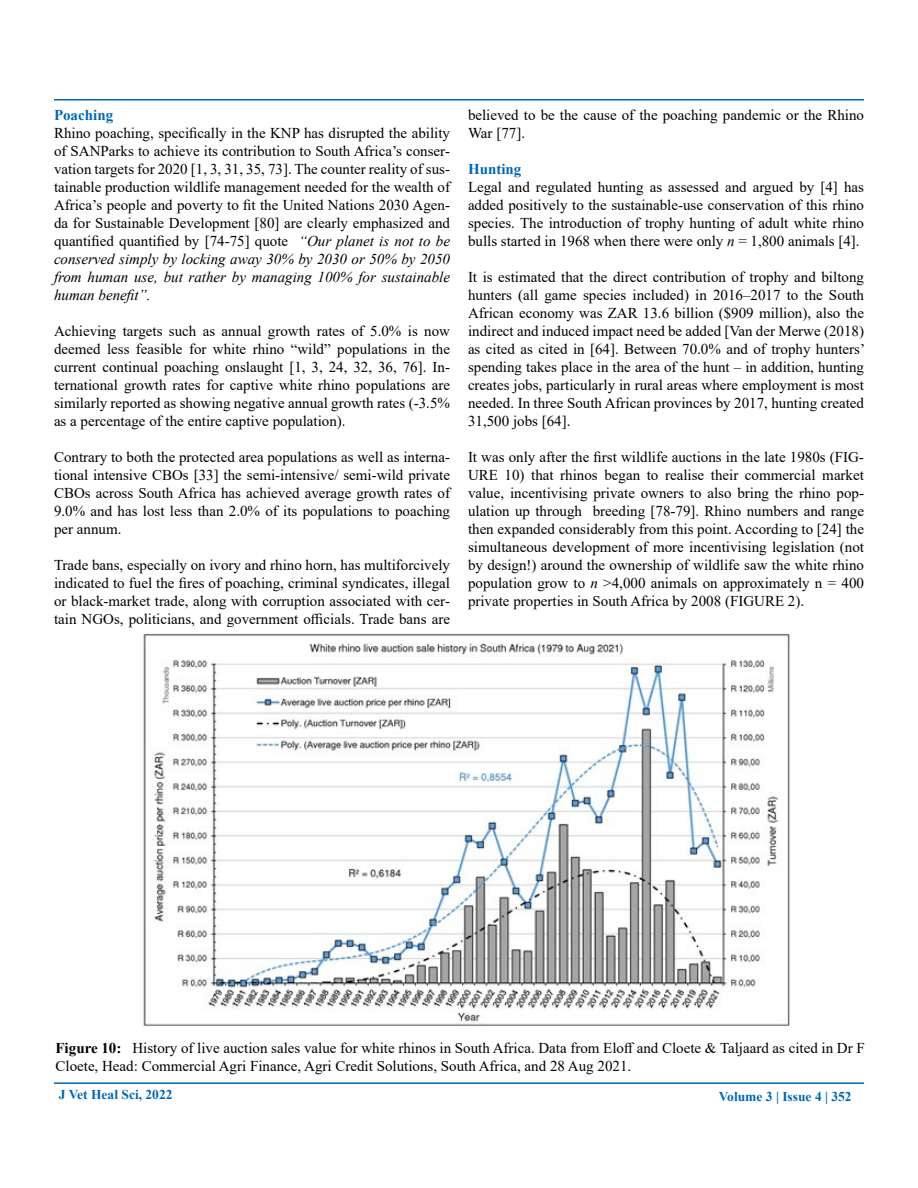
<style>
.page{position:relative;width:918px;height:1188px;background:#fff}
.page>*{position:absolute;margin:0;border:0;box-sizing:border-box;transform-origin:0 0}
.t1{font:15px/18px "Times New Roman";color:#000;text-align:justify}
.t2{font:700 15px "Times New Roman";color:#0066b3}
.t3{font:700 13.5px "Times New Roman";color:#0066b3}
.s1{font-style:italic}
.s2{font-weight:700}
</style>
<div class="page">
<hr style="left:54px;top:99px;width:810px;height:1px;background:#0066b3">
<hr style="left:54px;top:1082px;width:810px;height:2px;background:#0066b3">
<img style="left:143px;top:634px;width:647px;height:393px">
<p class="t2" style="left:54px;top:104px;width:61px">Poaching</p>
<p class="t1" style="left:54px;top:123px;width:398px">Rhino poaching, specifically in the KNP has disrupted the ability of SANParks to achieve its contribution to South Africa’s conser&shy;vation targets for 2020 [1, 3, 31, 35, 73]. The counter reality of sus&shy;tainable production wildlife management needed for the wealth of Africa’s people and poverty to fit the United Nations 2030 Agen&shy;da for Sustainable Development [80] are clearly emphasized and quantified quantified by [74-75] quote <span class="s1">“Our planet is not to be conserved simply by locking away 30% by 2030 or 50% by 2050 from human use, but rather by managing 100% for sustainable human benefit”.</span></p>
<p class="t1" style="left:54px;top:321px;width:398px">Achieving targets such as annual growth rates of 5.0% is now deemed less feasible for white rhino “wild” populations in the current continual poaching onslaught [1, 3, 24, 32, 36, 76]. In&shy;ternational growth rates for captive white rhino populations are similarly reported as showing negative annual growth rates (-3.5% as a percentage of the entire captive population).</p>
<p class="t1" style="left:54px;top:447px;width:398px">Contrary to both the protected area populations as well as interna&shy;tional intensive CBOs [33] the semi-intensive/ semi-wild private CBOs across South Africa has achieved average growth rates of 9.0% and has lost less than 2.0% of its populations to poaching per annum.</p>
<p class="t1" style="left:54px;top:555px;width:398px">Trade bans, especially on ivory and rhino horn, has multiforcively indicated to fuel the fires of poaching, criminal syndicates, illegal or black-market trade, along with corruption associated with cer&shy;tain NGOs, politicians, and government officials. Trade bans are</p>
<p class="t1" style="left:468px;top:106px;width:398px">believed to be the cause of the poaching pandemic or the Rhino<br>War [77].</p>
<p class="t2" style="left:468px;top:158px;width:55px">Hunting</p>
<p class="t1" style="left:468px;top:178px;width:398px">Legal and regulated hunting as assessed and argued by [4] has added positively to the sustainable-use conservation of this rhino species. The introduction of trophy hunting of adult white rhino bulls started in 1968 when there were only <span class="s1">n</span> = 1,800 animals [4].</p>
<p class="t1" style="left:468px;top:268px;width:399px">It is estimated that the direct contribution of trophy and biltong hunters (all game species included) in 2016–2017 to the South African economy was ZAR 13.6 billion ($909 million), also the indirect and induced impact need be added [Van der Merwe (2018) as cited as cited in [64]. Between 70.0% and of trophy hunters’ spending takes place in the area of the hunt – in addition, hunting creates jobs, particularly in rural areas where employment is most needed. In three South African provinces by 2017, hunting created 31,500 jobs [64].</p>
<p class="t1" style="left:468px;top:448px;width:398px">It was only after the first wildlife auctions in the late 1980s (FIG-URE 10) that rhinos began to realise their commercial market value, incentivising private owners to also bring the rhino pop&shy;ulation up through breeding [78-79]. Rhino numbers and range then expanded considerably from this point. According to [24] the simultaneous development of more incentivising legislation (not by design!) around the ownership of wildlife saw the white rhino population grow to <span class="s1">n</span> &gt;4,000 animals on approximately n = 400 private properties in South Africa by 2008 (FIGURE 2).</p>
<p class="t1" style="left:56px;top:1039px;width:811px"><span class="s2">Figure 10:</span> History of live auction sales value for white rhinos in South Africa. Data from Eloff and Cloete &amp; Taljaard as cited in Dr F<br>Cloete, Head: Commercial Agri Finance, Agri Credit Solutions, South Africa, and 28 Aug 2021.</p>
<p class="t3" style="left:59px;top:1085px;width:115px">J Vet Heal Sci, 2022</p>
<p class="t3" style="left:719px;top:1087px;width:134px">Volume 3 | Issue 4 | 352</p>
</div>
